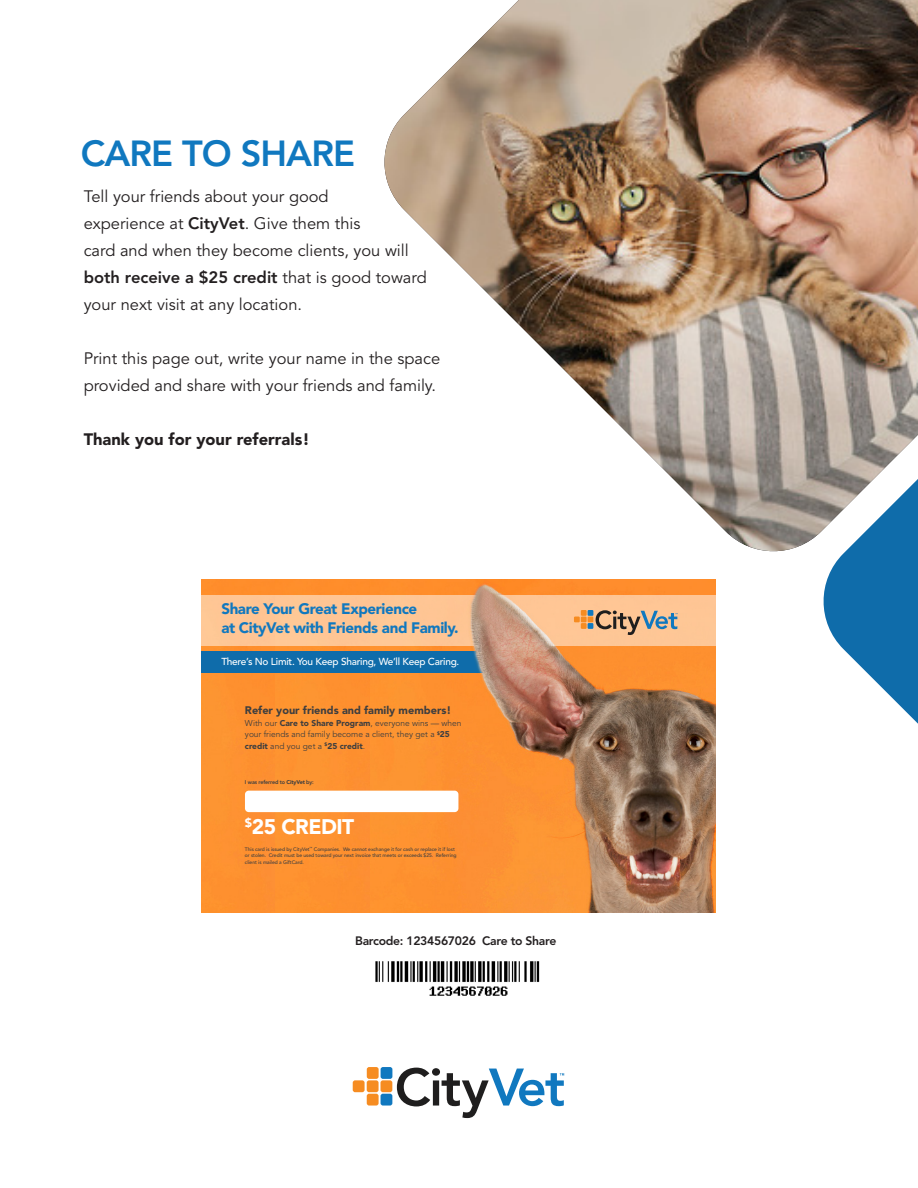
<style>
.page{position:relative;width:918px;height:1188px;background:#fff}
.page>*{position:absolute;margin:0;border:0;box-sizing:border-box;transform-origin:0 0}
.t1{font:800 36px "Avenir LT Std";letter-spacing:-.025em;color:#1078bf}
.t2{font:900 21px "Avenir LT Std";letter-spacing:-.025em;color:#fff}
.t3{font:16.5px/27px "Avenir LT Std";color:#231f20}
.t4{font:900 16.5px "Avenir LT Std";color:#231f20}
.t5{font:900 15.15px "Avenir LT Std";letter-spacing:-.025em;color:#1078bf}
.t6{font:800 12.15px "Avenir LT Std";letter-spacing:-.025em;color:#231f20}
.t7{font:900 10.95px "Avenir LT Std";color:#3e3e3f}
.t8{font:500 10.05px "Avenir LT Std";letter-spacing:-.025em;color:#fff}
.t9{font:8.4px/11.7px "Avenir LT Std";color:#3e3e3f}
.t10{font:800 5.4px "Avenir LT Std";letter-spacing:-.025em;color:#3e3e3f}
.t11{font:500 5.1px/6.8px "Avenir LT Std";letter-spacing:-.01em;color:#3e3e3f}
.s1{font-weight:800}
.s2{font-weight:900}
</style>
<div class="page">
<img style="left:375px;top:961px;width:165px;height:35px">
<div style="left:369px;top:580px;width:347px;height:332px;background:#fe9330"></div>
<div style="left:275px;top:580px;width:94px;height:332px;background:#fe9230"></div>
<div style="left:201px;top:580px;width:74px;height:332px;background:#fd9030"></div>
<div style="left:201px;top:652px;width:330px;height:21px;background:#0f6caa"></div>
<div style="left:201px;top:595px;width:515px;height:51px;background:#fec594"></div>
<img style="left:452px;top:579px;width:264px;height:332px">
<div style="left:245px;top:791px;width:213px;height:21px;background:#fff;border-radius:4px"></div>
<img style="left:384px;top:0;width:534px;height:552px">
<svg style="left:817px;top:206px;width:101px;height:518px"></svg>
<div style="left:367px;top:1067px;width:12px;height:12px;background:#f68c21;border-radius:2px"></div>
<div style="left:367px;top:1094px;width:12px;height:12px;background:#f68c21;border-radius:2px"></div>
<div style="left:367px;top:1080px;width:12px;height:12px;background:#f68c21;border-radius:2px"></div>
<div style="left:381px;top:1067px;width:11px;height:12px;background:#1078bf;border-radius:2px"></div>
<div style="left:381px;top:1094px;width:11px;height:12px;background:#1078bf;border-radius:2px"></div>
<div style="left:381px;top:1080px;width:11px;height:12px;background:#f68c21;border-radius:2px"></div>
<svg style="left:397px;top:1068px;width:167px;height:50px"></svg>
<div style="left:353px;top:1080px;width:12px;height:12px;background:#f68c21;border-radius:2px"></div>
<svg style="left:574px;top:610px;width:104px;height:25px"></svg>
<p class="t1" style="left:81px;top:132px;width:276px">CARE TO SHARE</p>
<p class="t3" style="left:84px;top:183px;width:345px">Tell your friends about your good<br>experience at <span class="s1">CityVet</span>. Give them this<br>card and when they become clients, you will <span class="s1">both receive a $25 credit</span> that is good toward your next visit at any location.</p>
<p class="t3" style="left:84px;top:345px;width:358px">Print this page out, write your name in the space provided and share with your friends and family.</p>
<p class="t4" style="left:84px;top:429px;width:228px">Thank you for your referrals!</p>
<p class="t5" style="left:221px;top:600px;width:197px">Share Your Great Experience</p>
<p class="t5" style="left:221px;top:619px;width:239px">at CityVet with Friends and Family.</p>
<p class="t8" style="left:221px;top:656px;width:240px">There’s No Limit. You Keep Sharing, We’ll Keep Caring.</p>
<p class="t7" style="left:245px;top:703px;width:208px">Refer your friends and family members!</p>
<p class="t9" style="left:245px;top:717px;width:218px">With our <span class="s2">Care to Share Program</span>, everyone wins — when your friends and family become a client, they get a <sup>$</sup><span class="s2">25 credit</span> and you get a <sup>$</sup><span class="s2">25 credit</span>.</p>
<p class="t10" style="left:245px;top:779px;width:70px">I was referred to <span class="s2">CityVet</span> by:</p>
<p class="t2" style="left:245px;top:814px;width:111px"><sup>$</sup>25 CREDIT</p>
<p class="t11" style="left:245px;top:846px;width:213px">This card is issued by CityVet<sup>™</sup> Companies. We cannot exchange it for cash or replace it if lost or stolen. Credit must be used toward your next invoice that meets or exceeds $25. Referring client is mailed a GiftCard.</p>
<p class="t6" style="left:355px;top:934px;width:203px">Barcode: 1234567026 Care to Share</p>
</div>
